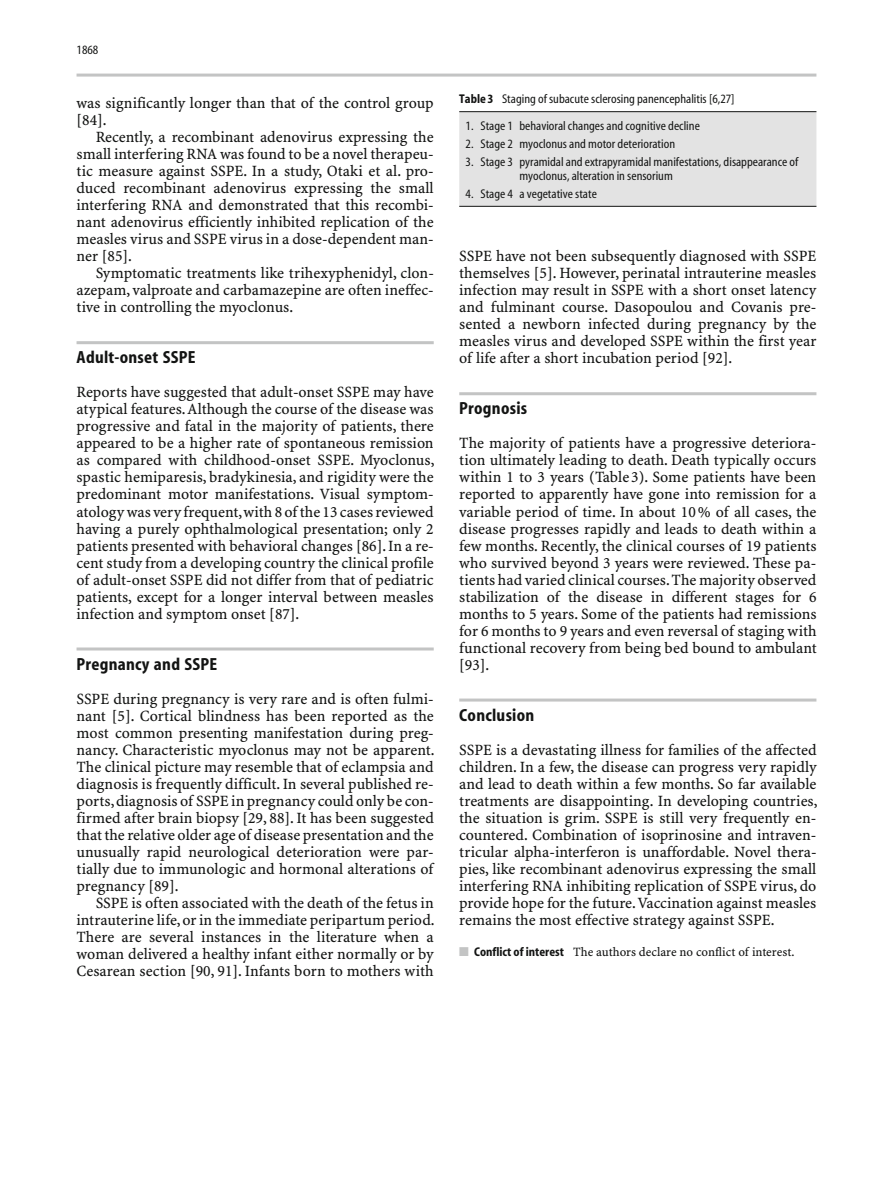
<style>
.page{position:relative;width:893px;height:1187px;background:#fff}
.page>*{position:absolute;margin:0;border:0;box-sizing:border-box;transform-origin:0 0}
.t1{font:17.7px "Myriad CB";letter-spacing:.015em;color:#131413}
.t2{font:15.75px/17px "S Minion Plus Tab";color:#131413;text-align:justify}
.t3{font:12.75px/13.8px "Myriad CR";color:#131413}
.t4{font:12.75px "S Minion Plus Tab";color:#131413}
.s1{font-family:"Myriad CB"}
.s2{color:#c3c4c4}
</style>
<div class="page">
<hr style="left:77px;top:74px;width:739px;height:3px;background:#c3c4c4">
<hr style="left:77px;top:341px;width:357px;height:3px;background:#c3c4c4">
<hr style="left:77px;top:647px;width:357px;height:3px;background:#c3c4c4">
<hr style="left:459px;top:392px;width:357px;height:3px;background:#c3c4c4">
<hr style="left:459px;top:698px;width:357px;height:3px;background:#c3c4c4">
<div style="left:459px;top:112px;width:357px;height:94px;background:#e3e3e3"></div>
<hr style="left:459px;top:206px;width:357px;height:1px;background:#131413">
<hr style="left:459px;top:111px;width:357px;height:1px;background:#131413">
<p class="t3" style="left:77px;top:44px;width:23px">1868</p>
<p class="t2" style="left:77px;top:96px;width:359px">was significantly longer than that of the control group [84].</p>
<p class="t2" style="left:77px;top:130px;width:359px;text-indent:19px">Recently, a recombinant adenovirus expressing the small interfering RNA was found to be a novel therapeu&shy;tic measure against SSPE. In a study, Otaki et al. pro&shy;duced recombinant adenovirus expressing the small interfering RNA and demonstrated that this recombi&shy;nant adenovirus efficiently inhibited replication of the measles virus and SSPE virus in a dose-dependent man&shy;ner [85].</p>
<p class="t2" style="left:77px;top:266px;width:359px;text-indent:19px">Symptomatic treatments like trihexyphenidyl, clon&shy;azepam, valproate and carbamazepine are often ineffec&shy;tive in controlling the myoclonus.</p>
<p class="t1" style="left:77px;top:350px;width:121px">Adult-onset SSPE</p>
<p class="t2" style="left:77px;top:385px;width:359px">Reports have suggested that adult-onset SSPE may have atypical features. Although the course of the disease was progressive and fatal in the majority of patients, there appeared to be a higher rate of spontaneous remission as compared with childhood-onset SSPE. Myoclonus, spastic hemiparesis, bradykinesia, and rigidity were the predominant motor manifestations. Visual symptom&shy;atology was very frequent, with 8 of the 13 cases reviewed having a purely ophthalmological presentation; only 2 patients presented with behavioral changes [86]. In a re&shy;cent study from a developing country the clinical profile of adult-onset SSPE did not differ from that of pediatric patients, except for a longer interval between measles infection and symptom onset [87].</p>
<p class="t1" style="left:77px;top:657px;width:142px">Pregnancy and SSPE</p>
<p class="t2" style="left:77px;top:691px;width:360px">SSPE during pregnancy is very rare and is often fulmi&shy;nant [5]. Cortical blindness has been reported as the most common presenting manifestation during preg&shy;nancy. Characteristic myoclonus may not be apparent.<br>The clinical picture may resemble that of eclampsia and diagnosis is frequently difficult. In several published re&shy;ports, diagnosis of SSPE in pregnancy could only be con&shy;firmed after brain biopsy [29, 88]. It has been suggested that the relative older age of disease presentation and the unusually rapid neurological deterioration were par&shy;tially due to immunologic and hormonal alterations of pregnancy [89].</p>
<p class="t2" style="left:77px;top:895px;width:360px;text-indent:19px">SSPE is often associated with the death of the fetus in intrauterine life, or in the immediate peripartum period.<br>There are several instances in the literature when a woman delivered a healthy infant either normally or by Cesarean section [90, 91]. Infants born to mothers with</p>
<p class="t3" style="left:459px;top:93px;width:277px"><span class="s1">Table 3</span> Staging of subacute sclerosing panencephalitis [6,27]</p>
<p class="t3" style="left:466px;top:120px;width:236px">1. Stage 1 behavioral changes and cognitive decline</p>
<p class="t3" style="left:466px;top:138px;width:211px">2. Stage 2 myoclonus and motor deterioration</p>
<p class="t3" style="left:519px;top:156px;width:280px;text-indent:-54px">3. Stage 3 pyramidal and extrapyramidal manifestations, disappearance of myoclonus, alteration in sensorium</p>
<p class="t3" style="left:466px;top:188px;width:133px">4. Stage 4 a vegetative state</p>
<p class="t2" style="left:459px;top:249px;width:359px">SSPE have not been subsequently diagnosed with SSPE themselves [5]. However, perinatal intrauterine measles infection may result in SSPE with a short onset latency and fulminant course. Dasopoulou and Covanis pre&shy;sented a newborn infected during pregnancy by the measles virus and developed SSPE within the first year of life after a short incubation period [92].</p>
<p class="t1" style="left:459px;top:401px;width:69px">Prognosis</p>
<p class="t2" style="left:459px;top:436px;width:359px">The majority of patients have a progressive deteriora&shy;tion ultimately leading to death. Death typically occurs within 1 to 3 years (Table 3). Some patients have been reported to apparently have gone into remission for a variable period of time. In about 10 % of all cases, the disease progresses rapidly and leads to death within a few months. Recently, the clinical courses of 19 patients who survived beyond 3 years were reviewed. These pa&shy;tients had varied clinical courses. The majority observed stabilization of the disease in different stages for 6 months to 5 years. Some of the patients had remissions for 6 months to 9 years and even reversal of staging with functional recovery from being bed bound to ambulant [93].</p>
<p class="t1" style="left:459px;top:708px;width:77px">Conclusion</p>
<p class="t2" style="left:459px;top:742px;width:360px">SSPE is a devastating illness for families of the affected children. In a few, the disease can progress very rapidly and lead to death within a few months. So far available treatments are disappointing. In developing countries, the situation is grim. SSPE is still very frequently en&shy;countered. Combination of isoprinosine and intraven&shy;tricular alpha-interferon is unaffordable. Novel thera&shy;pies, like recombinant adenovirus expressing the small interfering RNA inhibiting replication of SSPE virus, do provide hope for the future. Vaccination against measles remains the most effective strategy against SSPE.</p>
<p class="t4" style="left:459px;top:946px;width:337px"><span class="s2">■</span> <span class="s1">Conflict of interest</span> The authors declare no conflict of interest.</p>
</div>
